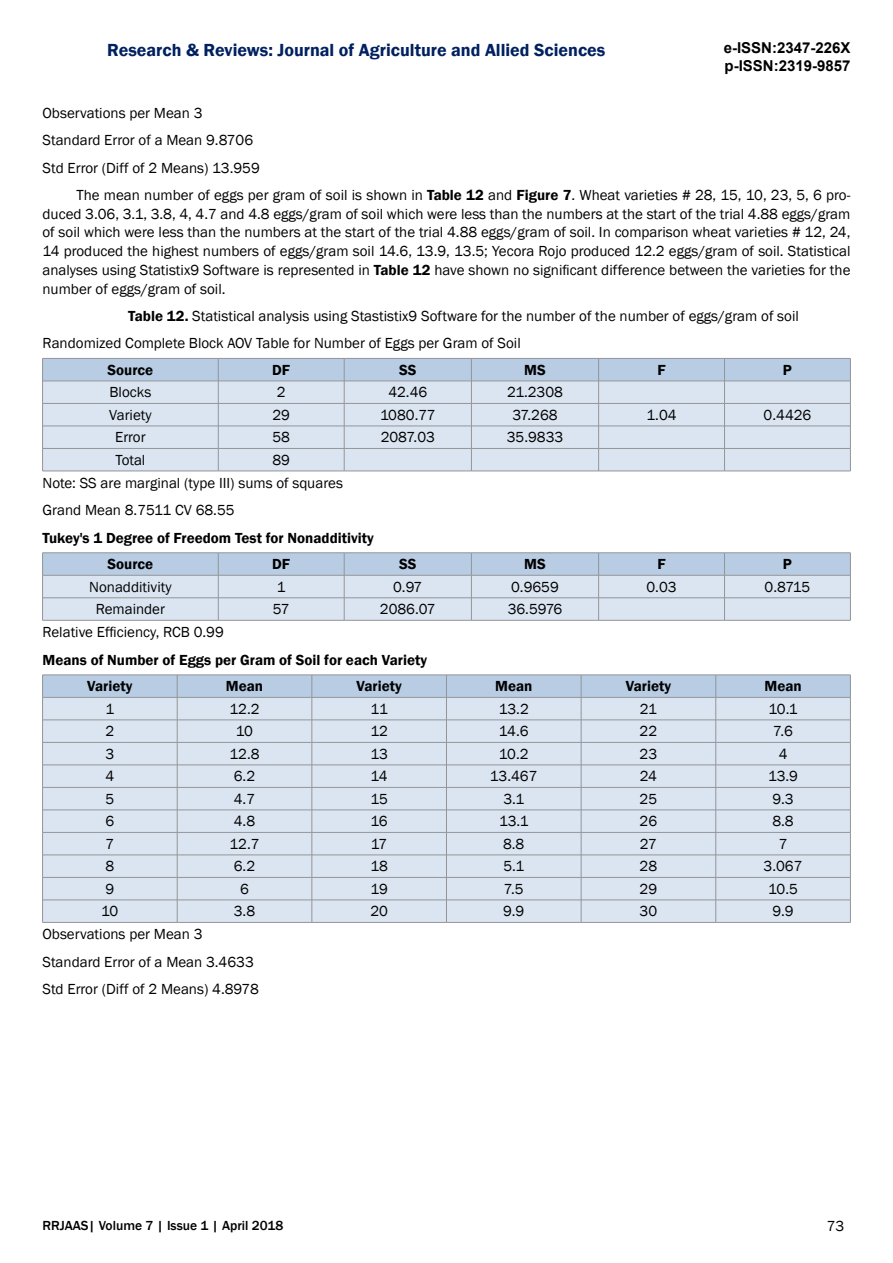
<style>
.page{position:relative;width:893px;height:1263px;background:#fff}
.page>*{position:absolute;margin:0;border:0;box-sizing:border-box;transform-origin:0 0}
.t1{font:600 18px "Franklin Gothic";color:#002060}
.t2{font:15px/18.8px "Franklin Gothic";color:#000}
.t3{font:600 15px/26.8px "Franklin Gothic";color:#000}
.t4{font:700 15px/18px "Arial";color:#000}
.t5{font:500 13.5px "Franklin Gothic";color:#000}
.s1{font-weight:600}
</style>
<div class="page">
<svg style="left:42px;top:358px;width:809px;height:113px;background:#d0dbe9"></svg>
<hr style="left:43px;top:471px;width:175px;height:1px;background:#939598">
<hr style="left:218px;top:471px;width:126px;height:1px;background:#939598">
<hr style="left:344px;top:471px;width:127px;height:1px;background:#939598">
<hr style="left:471px;top:471px;width:128px;height:1px;background:#939598">
<hr style="left:599px;top:471px;width:125px;height:1px;background:#939598">
<hr style="left:724px;top:471px;width:126px;height:1px;background:#939598">
<hr style="left:43px;top:552px;width:175px;height:1px;background:#939598">
<hr style="left:218px;top:552px;width:126px;height:1px;background:#939598">
<hr style="left:344px;top:552px;width:127px;height:1px;background:#939598">
<hr style="left:471px;top:552px;width:128px;height:1px;background:#939598">
<hr style="left:599px;top:552px;width:125px;height:1px;background:#939598">
<hr style="left:724px;top:552px;width:126px;height:1px;background:#939598">
<svg style="left:42px;top:553px;width:809px;height:67px;background:#ccd9e8"></svg>
<hr style="left:43px;top:620px;width:175px;height:1px;background:#939598">
<hr style="left:218px;top:620px;width:126px;height:1px;background:#939598">
<hr style="left:344px;top:620px;width:127px;height:1px;background:#939598">
<hr style="left:471px;top:620px;width:128px;height:1px;background:#939598">
<hr style="left:599px;top:620px;width:125px;height:1px;background:#939598">
<hr style="left:724px;top:620px;width:126px;height:1px;background:#939598">
<svg style="left:42px;top:675px;width:809px;height:247px;background:#d4deeb"></svg>
<hr style="left:43px;top:922px;width:134px;height:1px;background:#939598">
<hr style="left:177px;top:922px;width:135px;height:1px;background:#939598">
<hr style="left:312px;top:922px;width:134px;height:1px;background:#939598">
<hr style="left:446px;top:922px;width:135px;height:1px;background:#939598">
<hr style="left:581px;top:922px;width:135px;height:1px;background:#939598">
<hr style="left:716px;top:922px;width:134px;height:1px;background:#939598">
<p class="t1" style="left:107px;top:38px;width:500px">Research &amp; Reviews: Journal of Agriculture and Allied Sciences</p>
<p class="t4" style="left:724px;top:40px;width:128px">e-ISSN:2347-226X p-ISSN:2319-9857</p>
<p class="t2" style="left:43px;top:104px;width:161px">Observations per Mean 3</p>
<p class="t2" style="left:43px;top:131px;width:212px">Standard Error of a Mean 9.8706</p>
<p class="t2" style="left:43px;top:159px;width:219px">Std Error (Diff of 2 Means) 13.959</p>
<p class="t2" style="left:77px;top:186px;width:775px">The mean number of eggs per gram of soil is shown in <span class="s1">Table 12</span> and <span class="s1">Figure 7</span>. Wheat varieties # 28, 15, 10, 23, 5, 6 pro-</p>
<p class="t2" style="left:43px;top:205px;width:809px;text-align:justify">duced 3.06, 3.1, 3.8, 4, 4.7 and 4.8 eggs/gram of soil which were less than the numbers at the start of the trial 4.88 eggs/gram of soil which were less than the numbers at the start of the trial 4.88 eggs/gram of soil. In comparison wheat varieties # 12, 24, 14 produced the highest numbers of eggs/gram soil 14.6, 13.9, 13.5; Yecora Rojo produced 12.2 eggs/gram of soil. Statistical analyses using Statistix9 Software is represented in <span class="s1">Table 12</span> have shown no significant difference between the varieties for the number of eggs/gram of soil.</p>
<p class="t2" style="left:43px;top:303px;width:758px;line-height:27.3px;text-indent:86px"><span class="s1">Table 12.</span> Statistical analysis using Stastistix9 Software for the number of the number of eggs/gram of soil<br>Randomized Complete Block AOV Table for Number of Eggs per Gram of Soil</p>
<p class="t3" style="left:108px;top:357px;width:47px">Source</p>
<p class="t3" style="left:272px;top:357px;width:20px">DF</p>
<p class="t3" style="left:399px;top:357px;width:19px">SS</p>
<p class="t3" style="left:524px;top:357px;width:23px">MS</p>
<p class="t3" style="left:657px;top:357px;width:10px">F</p>
<p class="t3" style="left:783px;top:357px;width:11px">P</p>
<p class="t2" style="left:110px;top:383px;width:43px">Blocks</p>
<p class="t2" style="left:277px;top:383px;width:10px">2</p>
<p class="t2" style="left:388px;top:383px;width:40px">42.46</p>
<p class="t2" style="left:507px;top:383px;width:57px">21.2308</p>
<p class="t2" style="left:109px;top:406px;width:44px">Variety</p>
<p class="t2" style="left:272px;top:406px;width:19px">29</p>
<p class="t2" style="left:380px;top:406px;width:57px">1080.77</p>
<p class="t2" style="left:512px;top:406px;width:47px">37.268</p>
<p class="t2" style="left:647px;top:406px;width:32px">1.04</p>
<p class="t2" style="left:764px;top:406px;width:49px">0.4426</p>
<p class="t2" style="left:115px;top:428px;width:32px">Error</p>
<p class="t2" style="left:272px;top:428px;width:19px">58</p>
<p class="t2" style="left:381px;top:428px;width:56px">2087.03</p>
<p class="t2" style="left:507px;top:428px;width:58px">35.9833</p>
<p class="t2" style="left:115px;top:451px;width:32px">Total</p>
<p class="t2" style="left:43px;top:449px;width:302px;line-height:23.1px;text-indent:230px">89<br>Note: SS are marginal (type III) sums of squares</p>
<p class="t2" style="left:43px;top:501px;width:194px">Grand Mean 8.7511 CV 68.55</p>
<p class="t3" style="left:108px;top:524px;width:268px;text-indent:-65px">Tukey's 1 Degree of Freedom Test for Nonadditivity<br>Source</p>
<p class="t3" style="left:272px;top:551px;width:20px">DF</p>
<p class="t3" style="left:399px;top:551px;width:19px">SS</p>
<p class="t3" style="left:524px;top:551px;width:23px">MS</p>
<p class="t3" style="left:657px;top:551px;width:10px">F</p>
<p class="t3" style="left:783px;top:551px;width:11px">P</p>
<p class="t2" style="left:89px;top:578px;width:84px">Nonadditivity</p>
<p class="t2" style="left:277px;top:578px;width:10px">1</p>
<p class="t2" style="left:393px;top:578px;width:31px">0.97</p>
<p class="t2" style="left:511px;top:578px;width:49px">0.9659</p>
<p class="t2" style="left:646px;top:578px;width:32px">0.03</p>
<p class="t2" style="left:765px;top:578px;width:47px">0.8715</p>
<p class="t2" style="left:96px;top:600px;width:71px">Remainder</p>
<p class="t2" style="left:273px;top:600px;width:18px">57</p>
<p class="t2" style="left:380px;top:600px;width:57px">2086.07</p>
<p class="t2" style="left:508px;top:600px;width:56px">36.5976</p>
<p class="t2" style="left:43px;top:623px;width:183px">Relative Efficiency, RCB 0.99</p>
<p class="t3" style="left:87px;top:646px;width:341px;text-indent:-45px">Means of Number of Eggs per Gram of Soil for each Variety<br>Variety</p>
<p class="t3" style="left:226px;top:673px;width:39px">Mean</p>
<p class="t3" style="left:357px;top:673px;width:47px">Variety</p>
<p class="t3" style="left:495px;top:673px;width:39px">Mean</p>
<p class="t3" style="left:626px;top:673px;width:47px">Variety</p>
<p class="t3" style="left:764px;top:673px;width:39px">Mean</p>
<p class="t2" style="left:105px;top:700px;width:10px">1</p>
<p class="t2" style="left:229px;top:700px;width:32px">12.2</p>
<p class="t2" style="left:370px;top:700px;width:19px">11</p>
<p class="t2" style="left:499px;top:700px;width:31px">13.2</p>
<p class="t2" style="left:640px;top:700px;width:19px">21</p>
<p class="t2" style="left:768px;top:700px;width:31px">10.1</p>
<p class="t2" style="left:105px;top:722px;width:10px">2</p>
<p class="t2" style="left:236px;top:722px;width:19px">10</p>
<p class="t2" style="left:370px;top:722px;width:19px">12</p>
<p class="t2" style="left:499px;top:722px;width:31px">14.6</p>
<p class="t2" style="left:640px;top:722px;width:19px">22</p>
<p class="t2" style="left:773px;top:722px;width:21px">7.6</p>
<p class="t2" style="left:105px;top:745px;width:10px">3</p>
<p class="t2" style="left:229px;top:745px;width:32px">12.8</p>
<p class="t2" style="left:370px;top:745px;width:19px">13</p>
<p class="t2" style="left:499px;top:745px;width:31px">10.2</p>
<p class="t2" style="left:640px;top:745px;width:19px">23</p>
<p class="t2" style="left:779px;top:745px;width:10px">4</p>
<p class="t2" style="left:105px;top:767px;width:10px">4</p>
<p class="t2" style="left:234px;top:767px;width:23px">6.2</p>
<p class="t2" style="left:371px;top:767px;width:19px">14</p>
<p class="t2" style="left:490px;top:767px;width:49px">13.467</p>
<p class="t2" style="left:640px;top:767px;width:18px">24</p>
<p class="t2" style="left:768px;top:767px;width:31px">13.9</p>
<p class="t2" style="left:105px;top:790px;width:10px">5</p>
<p class="t2" style="left:234px;top:790px;width:23px">4.7</p>
<p class="t2" style="left:370px;top:790px;width:19px">15</p>
<p class="t2" style="left:503px;top:790px;width:22px">3.1</p>
<p class="t2" style="left:640px;top:790px;width:19px">25</p>
<p class="t2" style="left:772px;top:790px;width:23px">9.3</p>
<p class="t2" style="left:105px;top:812px;width:10px">6</p>
<p class="t2" style="left:234px;top:812px;width:23px">4.8</p>
<p class="t2" style="left:371px;top:812px;width:19px">16</p>
<p class="t2" style="left:499px;top:812px;width:31px">13.1</p>
<p class="t2" style="left:640px;top:812px;width:19px">26</p>
<p class="t2" style="left:772px;top:812px;width:23px">8.8</p>
<p class="t2" style="left:105px;top:835px;width:10px">7</p>
<p class="t2" style="left:229px;top:835px;width:32px">12.7</p>
<p class="t2" style="left:371px;top:835px;width:18px">17</p>
<p class="t2" style="left:503px;top:835px;width:23px">8.8</p>
<p class="t2" style="left:640px;top:835px;width:18px">27</p>
<p class="t2" style="left:779px;top:835px;width:10px">7</p>
<p class="t2" style="left:105px;top:857px;width:10px">8</p>
<p class="t2" style="left:234px;top:857px;width:23px">6.2</p>
<p class="t2" style="left:370px;top:857px;width:19px">18</p>
<p class="t2" style="left:503px;top:857px;width:22px">5.1</p>
<p class="t2" style="left:640px;top:857px;width:19px">28</p>
<p class="t2" style="left:764px;top:857px;width:40px">3.067</p>
<p class="t2" style="left:105px;top:880px;width:10px">9</p>
<p class="t2" style="left:240px;top:880px;width:10px">6</p>
<p class="t2" style="left:370px;top:880px;width:19px">19</p>
<p class="t2" style="left:504px;top:880px;width:21px">7.5</p>
<p class="t2" style="left:640px;top:880px;width:19px">29</p>
<p class="t2" style="left:768px;top:880px;width:31px">10.5</p>
<p class="t2" style="left:101px;top:902px;width:19px">10</p>
<p class="t2" style="left:234px;top:902px;width:23px">3.8</p>
<p class="t2" style="left:370px;top:902px;width:19px">20</p>
<p class="t2" style="left:503px;top:902px;width:23px">9.9</p>
<p class="t2" style="left:640px;top:902px;width:19px">30</p>
<p class="t2" style="left:772px;top:902px;width:23px">9.9</p>
<p class="t2" style="left:42px;top:921px;width:218px;line-height:27.3px">Observations per Mean 3<br>Standard Error of a Mean 3.4633<br>Std Error (Diff of 2 Means) 4.8978</p>
<p class="t5" style="left:43px;top:1217px;width:242px">RRJAAS| Volume 7 | Issue 1 | April 2018</p>
<p class="t2" style="left:827px;top:1217px;width:19px">73</p>
</div>
